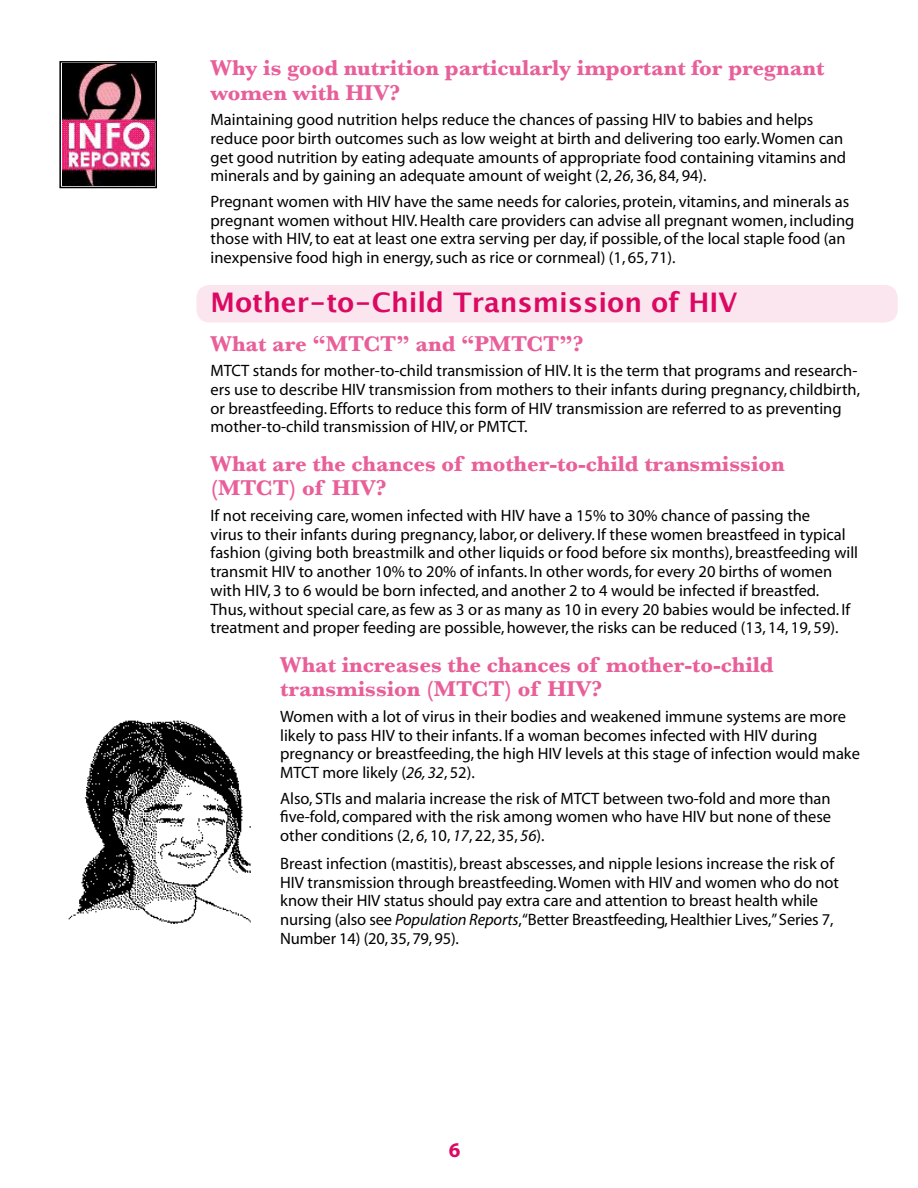
<style>
.page{position:relative;width:918px;height:1188px;background:#fff}
.page>*{position:absolute;margin:0;border:0;box-sizing:border-box;transform-origin:0 0}
.t1{font:700 27px "Lucida Grande";color:#db0962}
.t2{font:700 22.5px/24.8px "Baskerville";color:#e85f99}
.t3{font:16.5px/18.8px "Myriad";color:#000}
.s1{font-style:italic}
</style>
<div class="page">
<div style="left:59px;top:61px;width:98px;height:127px;border:2px solid #000"></div>
<img style="left:62px;top:64px;width:93px;height:122px">
<div style="left:196px;top:285px;width:702px;height:37px;background:#fbe6ef;border-radius:13px"></div>
<img style="left:68px;top:720px;width:182px;height:204px">
<h2 class="t2" style="left:211px;top:55px;width:615px">Why is good nutrition particularly important for pregnant women with HIV?</h2>
<p class="t3" style="left:211px;top:111px;width:637px">Maintaining good nutrition helps reduce the chances of passing HIV to babies and helps reduce poor birth outcomes such as low weight at birth and delivering too early. Women can get good nutrition by eating adequate amounts of appropriate food containing vitamins and minerals and by gaining an adequate amount of weight (2, <span class="s1">26</span>, 36, 84, 94).</p>
<p class="t3" style="left:211px;top:193px;width:645px">Pregnant women with HIV have the same needs for calories, protein, vitamins, and minerals as pregnant women without HIV. Health care providers can advise all pregnant women, including those with HIV, to eat at least one extra serving per day, if possible, of the local staple food (an inexpensive food high in energy, such as rice or cornmeal) (1, 65, 71).</p>
<h1 class="t1" style="left:211px;top:287px;width:528px">Mother-to-Child Transmission of HIV</h1>
<h2 class="t2" style="left:211px;top:331px;width:375px">What are “MTCT” and “PMTCT”?</h2>
<p class="t3" style="left:211px;top:362px;width:651px">MTCT stands for mother-to-child transmission of HIV. It is the term that programs and research&shy;ers use to describe HIV transmission from mothers to their infants during pregnancy, childbirth, or breastfeeding. Efforts to reduce this form of HIV transmission are referred to as preventing mother-to-child transmission of HIV, or PMTCT.</p>
<h2 class="t2" style="left:211px;top:451px;width:576px">What are the chances of mother-to-child transmission (MTCT) of HIV?</h2>
<p class="t3" style="left:211px;top:507px;width:649px">If not receiving care, women infected with HIV have a 15% to 30% chance of passing the<br>virus to their infants during pregnancy, labor, or delivery. If these women breastfeed in typical fashion (giving both breastmilk and other liquids or food before six months), breastfeeding will transmit HIV to another 10% to 20% of infants. In other words, for every 20 births of women with HIV, 3 to 6 would be born infected, and another 2 to 4 would be infected if breastfed.<br>Thus, without special care, as few as 3 or as many as 10 in every 20 babies would be infected. If treatment and proper feeding are possible, however, the risks can be reduced (13, 14, 19, 59).</p>
<h2 class="t2" style="left:280px;top:652px;width:495px">What increases the chances of mother-to-child transmission (MTCT) of HIV?</h2>
<p class="t3" style="left:280px;top:708px;width:581px">Women with a lot of virus in their bodies and weakened immune systems are more likely to pass HIV to their infants. If a woman becomes infected with HIV during pregnancy or breastfeeding, the high HIV levels at this stage of infection would make MTCT more likely (<span class="s1">26, 32</span>, 52).</p>
<p class="t3" style="left:280px;top:789px;width:553px;text-align:justify">Also, STIs and malaria increase the risk of MTCT between two-fold and more than five-fold, compared with the risk among women who have HIV but none of these other conditions (2, <span class="s1">6</span>, 10, <span class="s1">17</span>, 22, 35, <span class="s1">56</span>).</p>
<p class="t3" style="left:280px;top:855px;width:560px">Breast infection (mastitis), breast abscesses, and nipple lesions increase the risk of HIV transmission through breastfeeding. Women with HIV and women who do not know their HIV status should pay extra care and attention to breast health while nursing (also see <span class="s1">Population Reports</span>,“Better Breastfeeding, Healthier Lives,” Series 7, Number 14) (20, 35, 79, 95).</p>
</div>
